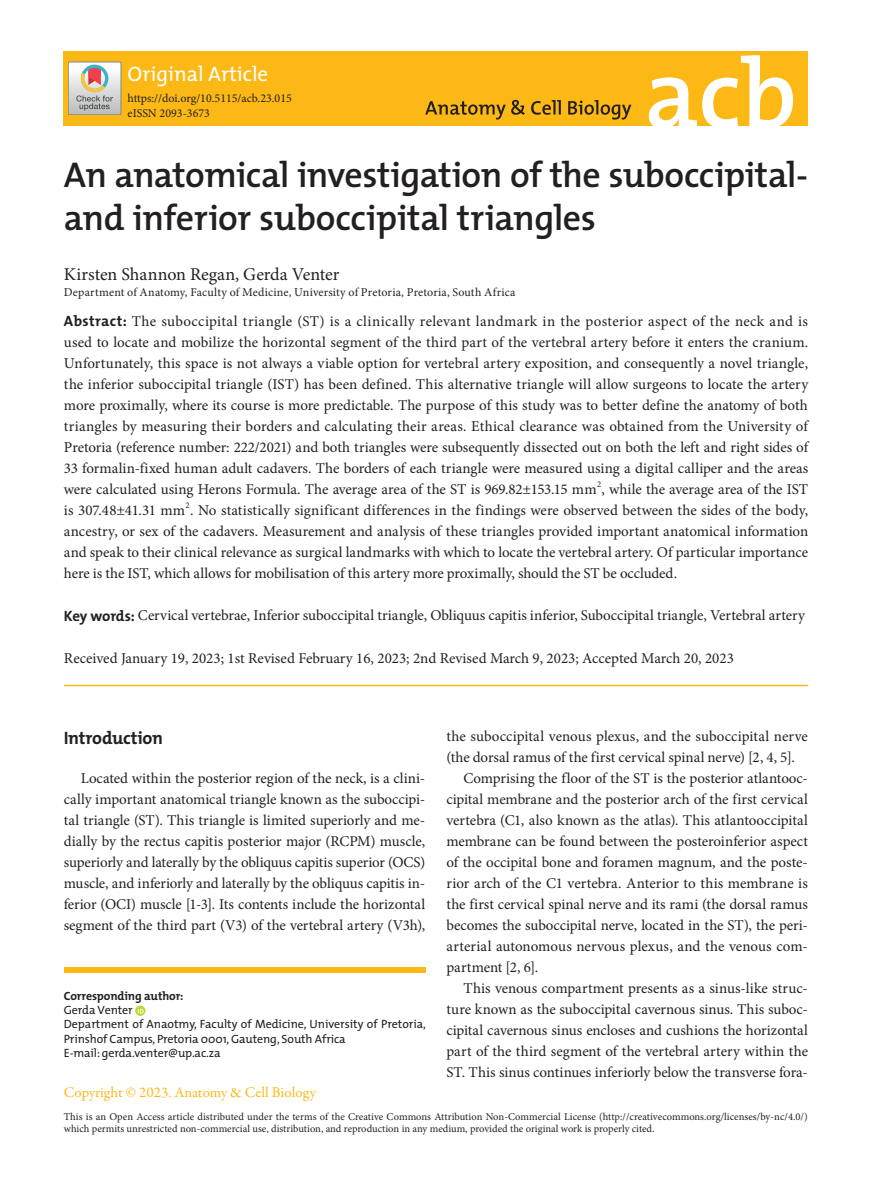
<style>
.page{position:relative;width:893px;height:1191px;background:#fff}
.page>*{position:absolute;margin:0;border:0;box-sizing:border-box;transform-origin:0 0}
.t1{font:600 36px/43.2px "The Mix";letter-spacing:-.015em;color:#231f20}
.t2{font:21px "The Mix";color:#fff}
.t3{font:18px "Minion Pro";letter-spacing:-.005em;color:#231f20}
.t4{font:700 18px "The Mix";letter-spacing:-.015em;color:#231f20}
.t5{font:15px/21px "Minion Pro";color:#231f20;text-align:justify}
.t6{font:15px "Garamond Premr Pro";color:#fcb814}
.t7{font:12px/14.4px "The Mix";letter-spacing:-.01em;color:#231f20}
.t8{font:12px/14.4px "Minion Pro";color:#231f20}
.t9{font:10.5px/12.6px "Minion Pro";color:#231f20}
.t10{font:8.7px "Minion Pro";color:#231f20}
.s1{font-family:"The Mix";font-weight:700}
.s2{font-weight:700}
</style>
<div class="page">
<div style="left:64px;top:51px;width:744px;height:75px;background:#fcb814"></div>
<svg style="left:649px;top:55px;width:144px;height:71px"></svg>
<svg style="left:425px;top:100px;width:206px;height:20px"></svg>
<svg style="left:68px;top:62px;width:53px;height:53px;background:#cac4bf"></svg>
<div style="left:64px;top:967px;width:361px;height:5px;background:#fcb814"></div>
<svg style="left:135px;top:1005px;width:11px;height:11px"></svg>
<svg style="left:138px;top:1007px;width:6px;height:6px"></svg>
<hr style="left:64px;top:685px;width:744px;height:1px;background:#fcb814">
<p class="t2" style="left:128px;top:57px;width:142px">Original Article</p>
<p class="t8" style="left:128px;top:91px;width:166px">https://doi.org/10.5115/acb.23.015 eISSN 2093-3673</p>
<p class="t1" style="left:64px;top:152px;width:746px">An anatomical investigation of the suboccipital&shy;and inferior suboccipital triangles</p>
<p class="t3" style="left:64px;top:262px;width:277px">Kirsten Shannon Regan, Gerda Venter</p>
<p class="t8" style="left:64px;top:285px;width:453px">Department of Anatomy, Faculty of Medicine, University of Pretoria, Pretoria, South Africa</p>
<p class="t5" style="left:64px;top:311px;width:746px"><span class="s1">Abstract:</span> The suboccipital triangle (ST) is a clinically relevant landmark in the posterior aspect of the neck and is used to locate and mobilize the horizontal segment of the third part of the vertebral artery before it enters the cranium.<br>Unfortunately, this space is not always a viable option for vertebral artery exposition, and consequently a novel triangle, the inferior suboccipital triangle (IST) has been defined. This alternative triangle will allow surgeons to locate the artery more proximally, where its course is more predictable. The purpose of this study was to better define the anatomy of both triangles by measuring their borders and calculating their areas. Ethical clearance was obtained from the University of Pretoria (reference number: 222/2021) and both triangles were subsequently dissected out on both the left and right sides of 33 formalin-fixed human adult cadavers. The borders of each triangle were measured using a digital calliper and the areas were calculated using Herons Formula. The average area of the ST is 969.82±153.15 mm , while the average area of the IST</p>
<p class="t10" style="left:597px;top:478px;width:6px">2</p>
<p class="t5" style="left:64px;top:500px;width:746px">is 307.48±41.31 mm . No statistically significant differences in the findings were observed between the sides of the body,</p>
<p class="t10" style="left:186px;top:499px;width:6px">2</p>
<p class="t5" style="left:64px;top:521px;width:746px">ancestry, or sex of the cadavers. Measurement and analysis of these triangles provided important anatomical information and speak to their clinical relevance as surgical landmarks with which to locate the vertebral artery. Of particular importance here is the IST, which allows for mobilisation of this artery more proximally, should the ST be occluded.</p>
<p class="t5" style="left:64px;top:605px;width:743px"><span class="s1">Key words:</span> Cervical vertebrae, Inferior suboccipital triangle, Obliquus capitis inferior, Suboccipital triangle, Vertebral artery</p>
<p class="t5" style="left:64px;top:647px;width:671px">Received January 19, 2023; 1st Revised February 16, 2023; 2nd Revised March 9, 2023; Accepted March 20, 2023</p>
<p class="t4" style="left:64px;top:722px;width:101px">Introduction</p>
<p class="t5" style="left:64px;top:768px;width:363px;text-indent:17px">Located within the posterior region of the neck, is a clini&shy;cally important anatomical triangle known as the suboccipi&shy;tal triangle (ST). This triangle is limited superiorly and me&shy;dially by the rectus capitis posterior major (RCPM) muscle, superiorly and laterally by the obliquus capitis superior (OCS) muscle, and inferiorly and laterally by the obliquus capitis in&shy;ferior (OCI) muscle [1-3]. Its contents include the horizontal segment of the third part (V3) of the vertebral artery (V3h),</p>
<p class="t7" style="left:64px;top:988px;width:364px"><span class="s2">Corresponding author:<br></span>Gerda Venter<br>Department of Anaotmy, Faculty of Medicine, University of Pretoria, Prinshof Campus, Pretoria 0001, Gauteng, South Africa<br>E-mail: gerda.venter@up.ac.za</p>
<p class="t6" style="left:64px;top:1083px;width:254px">Copyright © 2023. Anatomy &amp; Cell Biology</p>
<p class="t5" style="left:446px;top:726px;width:363px">the suboccipital venous plexus, and the suboccipital nerve</p>
<p class="t5" style="left:446px;top:747px;width:350px">(the dorsal ramus of the first cervical spinal nerve) [2, 4, 5].</p>
<p class="t5" style="left:463px;top:768px;width:346px">Comprising the floor of the ST is the posterior atlantooc-</p>
<p class="t5" style="left:446px;top:789px;width:363px">cipital membrane and the posterior arch of the first cervical</p>
<p class="t5" style="left:446px;top:810px;width:363px">vertebra (C1, also known as the atlas). This atlantooccipital</p>
<p class="t5" style="left:446px;top:831px;width:363px">membrane can be found between the posteroinferior aspect</p>
<p class="t5" style="left:446px;top:852px;width:363px">of the occipital bone and foramen magnum, and the poste-</p>
<p class="t5" style="left:446px;top:873px;width:363px">rior arch of the C1 vertebra. Anterior to this membrane is</p>
<p class="t5" style="left:446px;top:894px;width:363px">the first cervical spinal nerve and its rami (the dorsal ramus</p>
<p class="t5" style="left:446px;top:915px;width:363px">becomes the suboccipital nerve, located in the ST), the peri-</p>
<p class="t5" style="left:446px;top:936px;width:363px">arterial autonomous nervous plexus, and the venous com-</p>
<p class="t5" style="left:446px;top:957px;width:93px">partment [2, 6].</p>
<p class="t5" style="left:463px;top:978px;width:346px">This venous compartment presents as a sinus-like struc-</p>
<p class="t5" style="left:446px;top:999px;width:363px">ture known as the suboccipital cavernous sinus. This suboc-</p>
<p class="t5" style="left:446px;top:1020px;width:363px">cipital cavernous sinus encloses and cushions the horizontal</p>
<p class="t5" style="left:446px;top:1041px;width:363px">part of the third segment of the vertebral artery within the</p>
<p class="t5" style="left:446px;top:1062px;width:363px">ST. This sinus continues inferiorly below the transverse fora-</p>
<p class="t9" style="left:64px;top:1110px;width:745px">This is an Open Access article distributed under the terms of the Creative Commons Attribution Non-Commercial License (http://creativecommons.org/licenses/by-nc/4.0/) which permits unrestricted non-commercial use, distribution, and reproduction in any medium, provided the original work is properly cited.</p>
</div>
